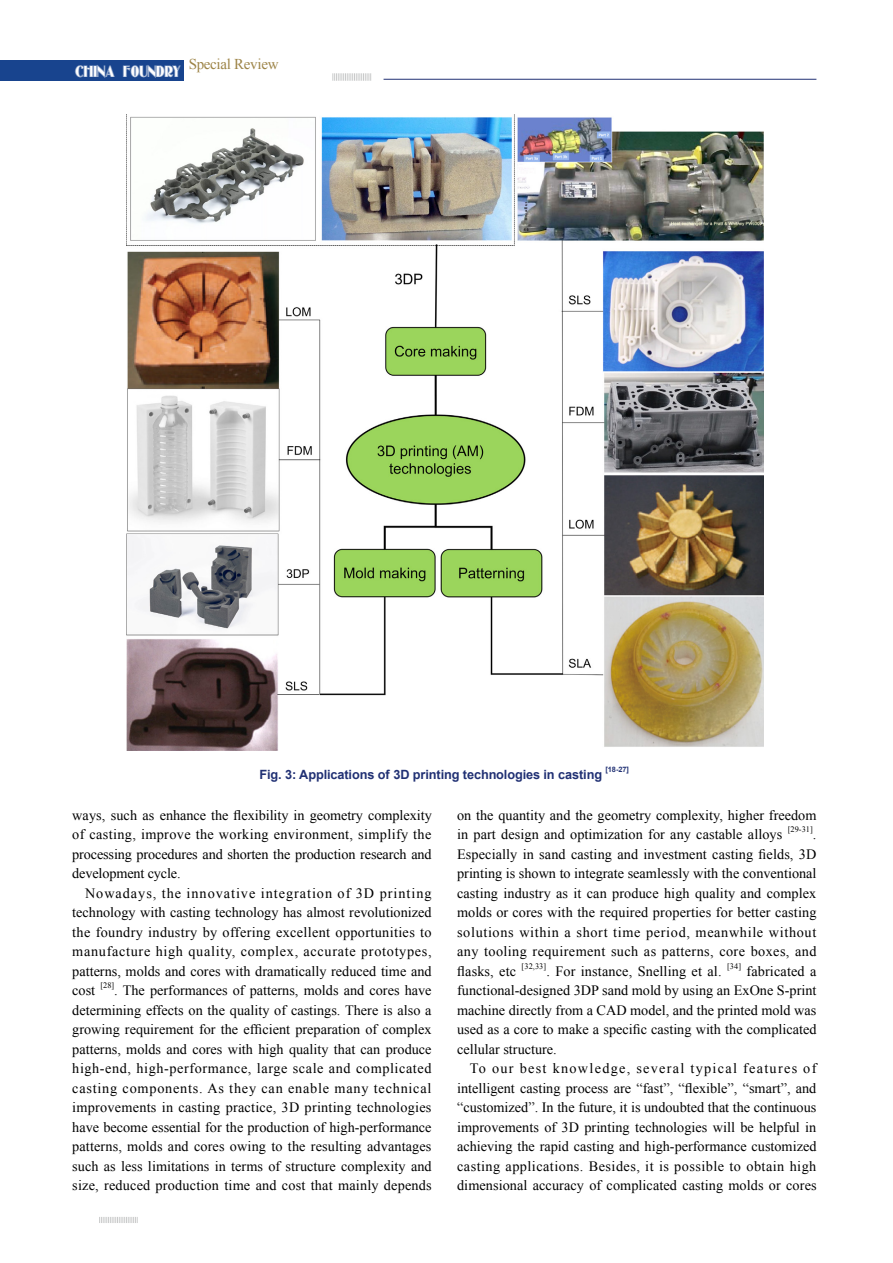
<style>
.page{position:relative;width:893px;height:1263px;background:#fff}
.page>*{position:absolute;margin:0;border:0;box-sizing:border-box;transform-origin:0 0}
.t1{font:15.6px "Oldgate Lane Outline";color:#fff}
.t2{font:15px "Times New Roman";letter-spacing:-.02em;color:#9d8447}
.t3{font:14.25px/19.5px "Times New Roman";letter-spacing:.005em;color:#000;text-align:justify}
.t4{font:700 12.75px "Arial";letter-spacing:-.01em;color:#213174}
.t5{font:8.25px "Times New Roman";letter-spacing:.005em;color:#000}
.t6{font:700 7.5px "Arial";color:#213174}
</style>
<div class="page">
<svg style="left:99px;top:1217px;width:39px;height:6px"></svg>
<div style="left:0;top:60px;width:184px;height:21px;background:#18448e"></div>
<svg style="left:333px;top:73px;width:38px;height:8px"></svg>
<hr style="left:384px;top:79px;width:432px;height:1px;background:#213174">
<img style="left:126px;top:115px;width:638px;height:635px">
<p class="t1" style="left:75px;top:62px;width:107px">CHINA FOUNDRY</p>
<p class="t2" style="left:189px;top:54px;width:91px">Special Review</p>
<p class="t4" style="left:260px;top:766px;width:344px">Fig. 3: Applications of 3D printing technologies in casting</p>
<p class="t6" style="left:606px;top:765px;width:25px">[18-27]</p>
<p class="t3" style="left:72px;top:805px;width:361px">ways, such as enhance the flexibility in geometry complexity of casting, improve the working environment, simplify the processing procedures and shorten the production research and development cycle.</p>
<p class="t3" style="left:72px;top:883px;width:361px;text-indent:13px">Nowadays, the innovative integration of 3D printing technology with casting technology has almost revolutionized the foundry industry by offering excellent opportunities to manufacture high quality, complex, accurate prototypes, patterns, molds and cores with dramatically reduced time and cost</p>
<p class="t3" style="left:457px;top:805px;width:361px">on the quantity and the geometry complexity, higher freedom in part design and optimization for any castable alloys</p>
<p class="t5" style="left:788px;top:824px;width:27px">[29-31]</p>
<p class="t3" style="left:457px;top:824px;width:361px;text-indent:356px">.<br>Especially in sand casting and investment casting fields, 3D printing is shown to integrate seamlessly with the conventional casting industry as it can produce high quality and complex molds or cores with the required properties for better casting solutions within a short time period, meanwhile without any tooling requirement such as patterns, core boxes, and flasks, etc</p>
<p class="t5" style="left:522px;top:960px;width:26px">[32,33]</p>
<p class="t3" style="left:546px;top:961px;width:177px">. For instance, Snelling et al.</p>
<p class="t5" style="left:727px;top:960px;width:16px">[34]</p>
<p class="t3" style="left:457px;top:961px;width:361px;text-indent:289px">fabricated a functional-designed 3DP sand mold by using an ExOne S-print machine directly from a CAD model, and the printed mold was used as a core to make a specific casting with the complicated cellular structure.</p>
<p class="t3" style="left:457px;top:1058px;width:361px;text-indent:13px">To our best knowledge, several typical features of intelligent casting process are “fast”, “flexible”, “smart”, and “customized”. In the future, it is undoubted that the continuous improvements of 3D printing technologies will be helpful in achieving the rapid casting and high-performance customized casting applications. Besides, it is possible to obtain high dimensional accuracy of complicated casting molds or cores</p>
<p class="t5" style="left:100px;top:980px;width:15px">[28]</p>
<p class="t3" style="left:72px;top:980px;width:361px;text-indent:42px">. The performances of patterns, molds and cores have determining effects on the quality of castings. There is also a growing requirement for the efficient preparation of complex patterns, molds and cores with high quality that can produce high-end, high-performance, large scale and complicated casting components. As they can enable many technical improvements in casting practice, 3D printing technologies have become essential for the production of high-performance patterns, molds and cores owing to the resulting advantages such as less limitations in terms of structure complexity and size, reduced production time and cost that mainly depends</p>
</div>
